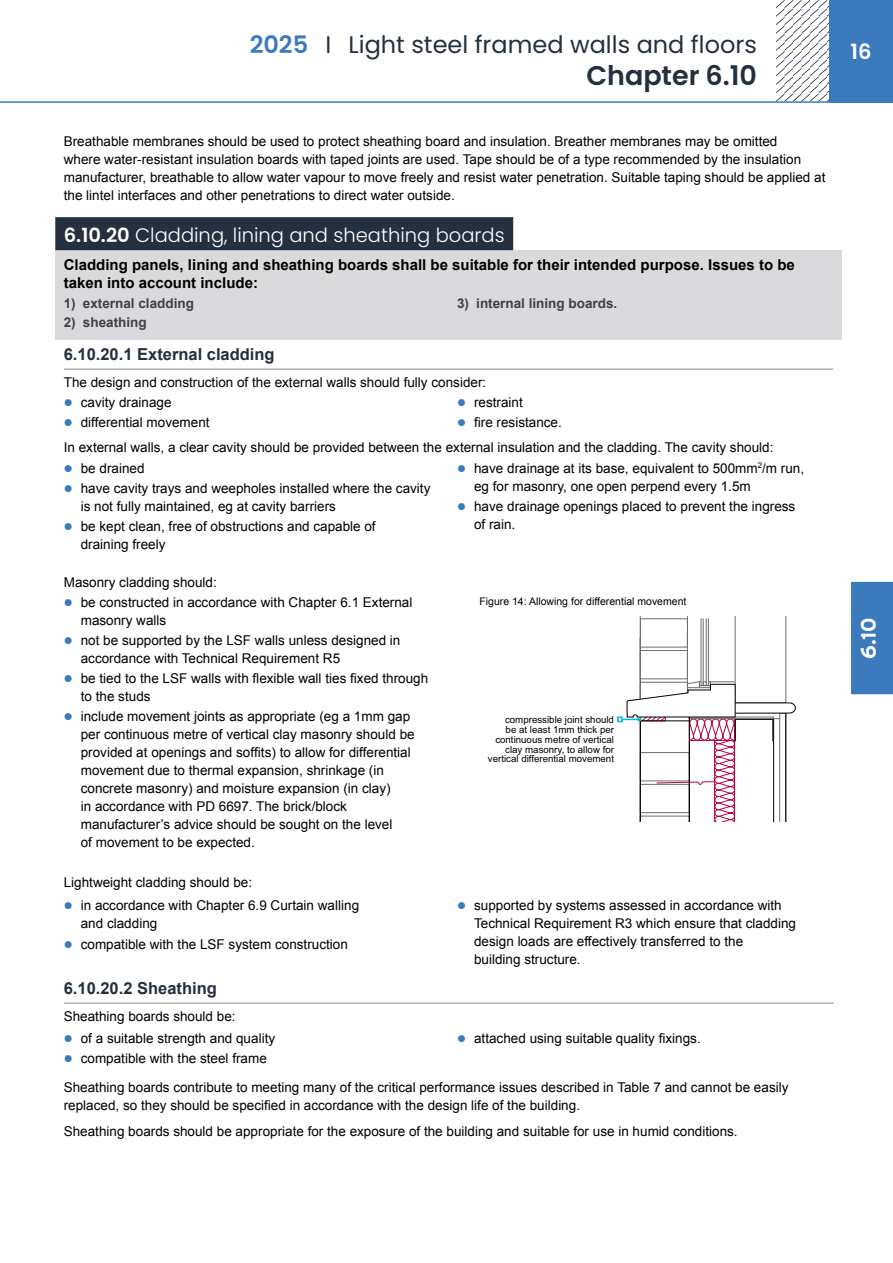
<style>
.page{position:relative;width:893px;height:1263px;background:#fff}
.page>*{position:absolute;margin:0;border:0;box-sizing:border-box;transform-origin:0 0}
.t1{font:600 27px "Poppins";color:#25303f}
.t2{font:24px "Poppins";color:#25303f}
.t3{font:700 21px "Interstate";color:#fff}
.t4{font:600 21px "Poppins";color:#fff}
.t5{font:300 19.5px "Poppins";color:#fff}
.t6{font:700 16.5px "Arial";color:#25303f}
.t7{font:700 15px/18px "Arial";color:#000}
.t8{font:13.5px/18px "Arial";color:#000}
.t9{font:700 13.5px "Arial";color:#414042}
.t10{font:10.5px "Arial";color:#000}
.t11{font:9.75px/9.8px "Arial";color:#000;text-align:right}
.s1{font-weight:600;color:#3c7abe}
.s2{font-weight:600}
</style>
<div class="page">
<svg style="left:776px;top:0;width:53px;height:101px"></svg>
<div style="left:829px;top:0;width:64px;height:102px;background:#3c7abe"></div>
<hr style="left:0;top:101px;width:893px;height:2px;background:#3c7abe">
<div style="left:851px;top:581px;width:42px;height:114px;background:#3c7abe"></div>
<div style="left:55px;top:250px;width:787px;height:90px;background:#dad9dc"></div>
<div style="left:55px;top:217px;width:458px;height:33px;background:#25303f"></div>
<hr style="left:64px;top:369px;width:769px;height:1px;background:#8a8c8e">
<svg style="left:617px;top:616px;width:179px;height:206px"></svg>
<hr style="left:64px;top:1003px;width:769px;height:1px;background:#8a8c8e">
<h2 class="t2" style="left:250px;top:31px;width:509px"><span class="s1">2025</span> I Light steel framed walls and floors</h2>
<h1 class="t1" style="left:586px;top:60px;width:172px">Chapter 6.10</h1>
<p class="t8" style="left:64px;top:132px;width:763px">Breathable membranes should be used to protect sheathing board and insulation. Breather membranes may be omitted<br>where water-resistant insulation boards with taped joints are used. Tape should be of a type recommended by the insulation manufacturer, breathable to allow water vapour to move freely and resist water penetration. Suitable taping should be applied at the lintel interfaces and other penetrations to direct water outside.</p>
<h3 class="t5" style="left:64px;top:223px;width:442px"><span class="s2">6.10.20</span> Cladding, lining and sheathing boards</h3>
<p class="t7" style="left:64px;top:256px;width:733px">Cladding panels, lining and sheathing boards shall be suitable for their intended purpose. Issues to be taken into account include:</p>
<p class="t9" style="left:64px;top:294px;width:132px">1) external cladding</p>
<p class="t9" style="left:64px;top:313px;width:84px">2) sheathing</p>
<p class="t9" style="left:457px;top:294px;width:162px">3) internal lining boards.</p>
<p class="t6" style="left:64px;top:344px;width:212px">6.10.20.1 External cladding</p>
<p class="t8" style="left:81px;top:372px;width:407px;line-height:20.2px;text-indent:-17px">The design and construction of the external walls should fully consider: cavity drainage<br>differential movement</p>
<p class="t8" style="left:474px;top:393px;width:89px;line-height:20.1px">restraint<br>fire resistance.</p>
<p class="t8" style="left:81px;top:437px;width:694px;line-height:20.4px;text-indent:-17px">In external walls, a clear cavity should be provided between the external insulation and the cladding. The cavity should: be drained<br>have cavity trays and weepholes installed where the cavity</p>
<p class="t8" style="left:81px;top:496px;width:296px;line-height:20.1px">is not fully maintained, eg at cavity barriers<br>be kept clean, free of obstructions and capable of</p>
<p class="t8" style="left:81px;top:535px;width:86px">draining freely</p>
<p class="t8" style="left:474px;top:459px;width:332px">have drainage at its base, equivalent to 500mm<sup>2</sup>/m run, eg for masonry, one open perpend every 1.5m</p>
<p class="t8" style="left:474px;top:497px;width:323px">have drainage openings placed to prevent the ingress of rain.</p>
<p class="t8" style="left:81px;top:572px;width:333px;line-height:20.5px;text-indent:-17px">Masonry cladding should:<br>be constructed in accordance with Chapter 6.1 External</p>
<p class="t8" style="left:81px;top:610px;width:321px;line-height:20.1px">masonry walls<br>not be supported by the LSF walls unless designed in</p>
<p class="t8" style="left:81px;top:649px;width:349px;line-height:20.1px">accordance with Technical Requirement R5<br>be tied to the LSF walls with flexible wall ties fixed through</p>
<p class="t8" style="left:81px;top:687px;width:331px;line-height:20.1px">to the studs<br>include movement joints as appropriate (eg a 1mm gap</p>
<p class="t8" style="left:81px;top:726px;width:335px">per continuous metre of vertical clay masonry should be provided at openings and soffits) to allow for differential movement due to thermal expansion, shrinkage (in concrete masonry) and moisture expansion (in clay)<br>in accordance with PD 6697. The brick/block manufacturer’s advice should be sought on the level<br>of movement to be expected.</p>
<p class="t8" style="left:81px;top:871px;width:280px;line-height:23px;text-indent:-17px">Lightweight cladding should be:<br>in accordance with Chapter 6.9 Curtain walling</p>
<p class="t8" style="left:81px;top:914px;width:269px;line-height:20.1px">and cladding<br>compatible with the LSF system construction</p>
<p class="t10" style="left:479px;top:594px;width:208px">Figure 14: Allowing for differential movement</p>
<p class="t11" style="left:488px;top:715px;width:128px">compressible joint should<br>be at least 1mm thick per continuous metre of vertical clay masonry, to allow for vertical differential movement</p>
<p class="t8" style="left:474px;top:897px;width:323px">supported by systems assessed in accordance with Technical Requirement R3 which ensure that cladding design loads are effectively transferred to the<br>building structure.</p>
<p class="t6" style="left:64px;top:977px;width:155px">6.10.20.2 Sheathing</p>
<p class="t8" style="left:81px;top:1005px;width:196px;line-height:22px;text-indent:-17px">Sheathing boards should be:<br>of a suitable strength and quality</p>
<p class="t8" style="left:81px;top:1049px;width:188px">compatible with the steel frame</p>
<p class="t8" style="left:474px;top:1029px;width:228px">attached using suitable quality fixings.</p>
<p class="t8" style="left:64px;top:1078px;width:726px">Sheathing boards contribute to meeting many of the critical performance issues described in Table 7 and cannot be easily replaced, so they should be specified in accordance with the design life of the building.</p>
<p class="t8" style="left:64px;top:1123px;width:675px">Sheathing boards should be appropriate for the exposure of the building and suitable for use in humid conditions.</p>
<h3 class="t4" style="left:851px;top:40px;width:23px">16</h3>
<h3 class="t3" style="left:857px;top:659px;width:43px;rotate:-90deg">6.10</h3>
</div>
